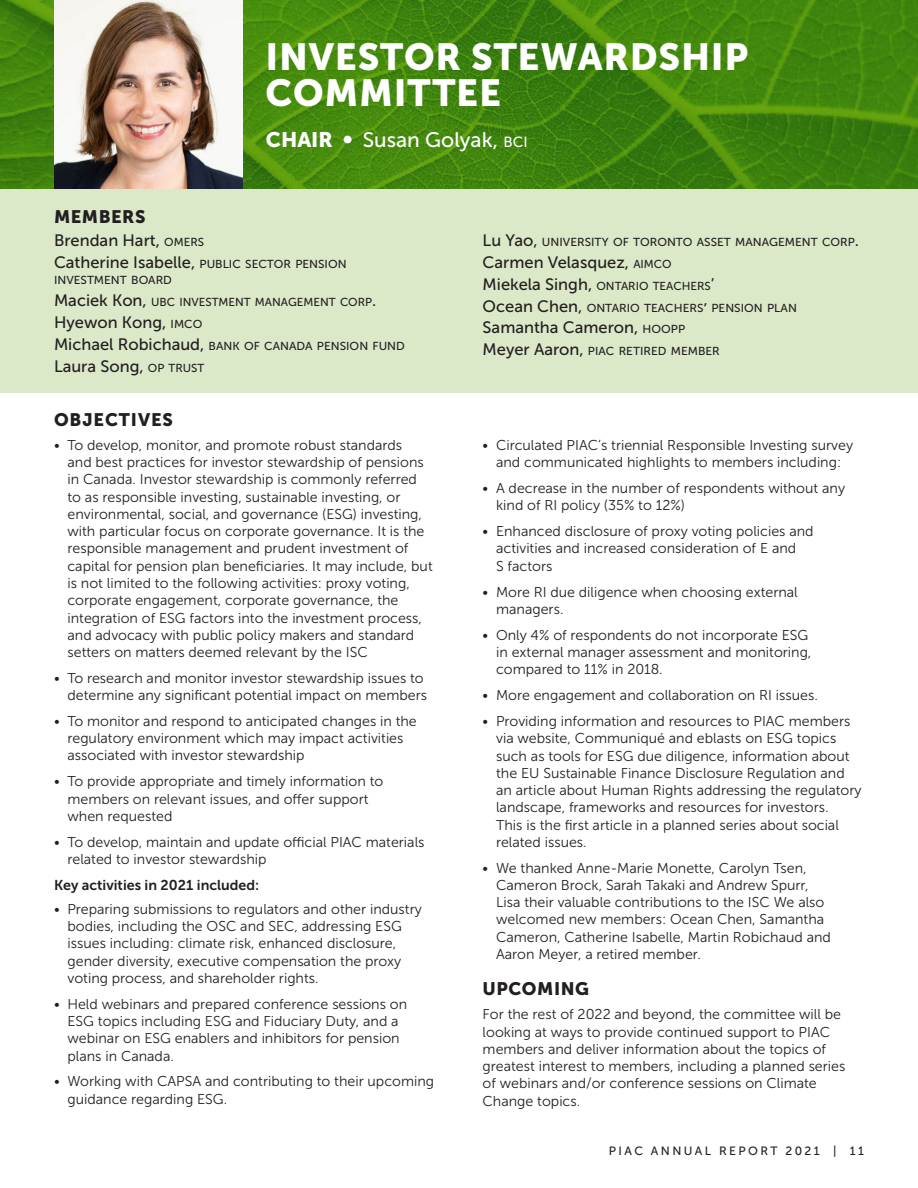
<style>
.page{position:relative;width:918px;height:1188px;background:#fff}
.page>*{position:absolute;margin:0;border:0;box-sizing:border-box;transform-origin:0 0}
.Reverse_header{font:37.5px/36px "Museo Sans 900";letter-spacing:.02em;color:#fff}
.t1{font:21px "Museo Sans 500";color:#fff}
.Sub_Head_1{font:18px "Museo Sans 900";letter-spacing:.03em;color:#231f20}
.Sub_Head_1-2{font:18px "Museo Sans 900";letter-spacing:.05em;color:#231f20}
.t2{font:16.5px "Museo Sans 500";color:#231f20}
.Bullet_Copy{font:14.25px/17.2px "Museo Sans 300";color:#231f20}
.Body_Copy{font:14.25px/17.2px "Museo Sans 300";color:#231f20}
.t3{font:14.25px "Museo Sans 700";color:#231f20}
.t4{font:12px "Museo Sans 500";letter-spacing:.2em;color:#231f20}
.t5{font:11.55px/16.5px "Museo Sans 500";color:#231f20}
.s1{font-family:"Museo Sans 900"}
.s2{font-size:14.7px}
.s3{font-size:11.55px}
.s4{font-size:16.5px}
</style>
<div class="page">
<div style="left:0;top:189px;width:918px;height:203px;background:#dbe9c9"></div>
<svg style="left:0;top:0;width:918px;height:189px;background:#41850e"></svg>
<img style="left:54px;top:0;width:189px;height:189px">
<p class="Reverse_header" style="left:266px;top:39px;width:484px">INVESTOR STEWARDSHIP<br>COMMITTEE</p>
<p class="t1" style="left:266px;top:128px;width:263px"><span class="s1">CHAIR •</span> Susan Golyak, <span class="s2">BCI</span></p>
<p class="Sub_Head_1" style="left:54px;top:206px;width:93px">MEMBERS</p>
<p class="t2" style="left:54px;top:231px;width:152px">Brendan Hart, <span class="s3">OMERS</span></p>
<p class="t5" style="left:54px;top:256px;width:294px"><span class="s4">Catherine Isabelle,</span> PUBLIC SECTOR PENSION<br>INVESTMENT BOARD</p>
<p class="t5" style="left:54px;top:294px;width:324px"><span class="s4">Maciek Kon,</span> UBC INVESTMENT MANAGEMENT CORP<span class="s4">.</span></p>
<p class="t2" style="left:54px;top:313px;width:150px">Hyewon Kong, <span class="s3">IMCO</span></p>
<p class="t5" style="left:54px;top:338px;width:352px"><span class="s4">Michael Robichaud,</span> BANK OF CANADA PENSION FUND</p>
<p class="t2" style="left:54px;top:357px;width:152px">Laura Song, <span class="s3">OP TRUST</span></p>
<p class="Sub_Head_1-2" style="left:54px;top:409px;width:121px">OBJECTIVES</p>
<p class="Bullet_Copy" style="left:68px;top:437px;width:367px;text-indent:-14px">• To develop, monitor, and promote robust standards<br>and best practices for investor stewardship of pensions in Canada. Investor stewardship is commonly referred to as responsible investing, sustainable investing, or environmental, social, and governance (ESG) investing, with particular focus on corporate governance. It is the responsible management and prudent investment of capital for pension plan beneficiaries. It may include, but is not limited to the following activities: proxy voting, corporate engagement, corporate governance, the integration of ESG factors into the investment process, and advocacy with public policy makers and standard setters on matters deemed relevant by the ISC</p>
<p class="Bullet_Copy" style="left:54px;top:669px;width:375px;text-align:right">• To research and monitor investor stewardship issues to determine any significant potential impact on members</p>
<p class="Bullet_Copy" style="left:68px;top:713px;width:351px;text-indent:-14px">• To monitor and respond to anticipated changes in the regulatory environment which may impact activities associated with investor stewardship</p>
<p class="Bullet_Copy" style="left:68px;top:773px;width:317px;text-indent:-14px">• To provide appropriate and timely information to members on relevant issues, and offer support when requested</p>
<p class="Bullet_Copy" style="left:68px;top:833px;width:359px;text-indent:-14px">• To develop, maintain and update official PIAC materials related to investor stewardship</p>
<p class="t3" style="left:54px;top:877px;width:207px">Key activities in 2021 included:</p>
<p class="Bullet_Copy" style="left:68px;top:900px;width:356px;text-indent:-14px">• Preparing submissions to regulators and other industry bodies, including the OSC and SEC, addressing ESG issues including: climate risk, enhanced disclosure, gender diversity, executive compensation the proxy voting process, and shareholder rights.</p>
<p class="Bullet_Copy" style="left:68px;top:995px;width:341px;text-indent:-14px">• Held webinars and prepared conference sessions on ESG topics including ESG and Fiduciary Duty, and a webinar on ESG enablers and inhibitors for pension plans in Canada.</p>
<p class="Bullet_Copy" style="left:68px;top:1073px;width:368px;text-indent:-14px">• Working with CAPSA and contributing to their upcoming guidance regarding ESG.</p>
<p class="t5" style="left:483px;top:234px;width:378px"><span class="s4">Lu Yao,</span> UNIVERSITY OF TORONTO ASSET MANAGEMENT CORP<span class="s4">.</span></p>
<p class="t2" style="left:483px;top:253px;width:191px">Carmen Velasquez, <span class="s3">AIMCO</span></p>
<p class="t5" style="left:483px;top:277px;width:233px"><span class="s4">Miekela Singh,</span> ONTARIO TEACHERS<span class="s4">’</span></p>
<p class="t5" style="left:483px;top:299px;width:316px"><span class="s4">Ocean Chen,</span> ONTARIO TEACHERS<span class="s4">’</span> PENSION PLAN</p>
<p class="t2" style="left:483px;top:319px;width:204px">Samantha Cameron, <span class="s3">HOOPP</span></p>
<p class="t5" style="left:483px;top:343px;width:239px"><span class="s4">Meyer Aaron,</span> PIAC RETIRED MEMBER</p>
<p class="Bullet_Copy" style="left:483px;top:437px;width:372px;text-align:center">• Circulated PIAC’s triennial Responsible Investing survey and communicated highlights to members including:</p>
<p class="Bullet_Copy" style="left:496px;top:480px;width:350px;text-indent:-14px">• A decrease in the number of respondents without any kind of RI policy (35% to 12%)</p>
<p class="Bullet_Copy" style="left:496px;top:523px;width:319px;text-indent:-14px">• Enhanced disclosure of proxy voting policies and activities and increased consideration of E and<br>S factors</p>
<p class="Bullet_Copy" style="left:496px;top:583px;width:303px;text-indent:-14px">• More RI due diligence when choosing external managers.</p>
<p class="Bullet_Copy" style="left:496px;top:626px;width:317px;text-indent:-14px">• Only 4% of respondents do not incorporate ESG in external manager assessment and monitoring, compared to 11% in 2018.</p>
<p class="Bullet_Copy" style="left:483px;top:687px;width:337px">• More engagement and collaboration on RI issues.</p>
<p class="Bullet_Copy" style="left:496px;top:713px;width:367px;text-indent:-14px">• Providing information and resources to PIAC members via website, Communiqué and eblasts on ESG topics such as tools for ESG due diligence, information about the EU Sustainable Finance Disclosure Regulation and an article about Human Rights addressing the regulatory landscape, frameworks and resources for investors.<br>This is the first article in a planned series about social related issues.</p>
<p class="Bullet_Copy" style="left:496px;top:859px;width:336px;text-indent:-14px">• We thanked Anne-Marie Monette, Carolyn Tsen, Cameron Brock, Sarah Takaki and Andrew Spurr, Lisa their valuable contributions to the ISC We also welcomed new members: Ocean Chen, Samantha Cameron, Catherine Isabelle, Martin Robichaud and Aaron Meyer, a retired member.</p>
<p class="Sub_Head_1" style="left:483px;top:979px;width:108px">UPCOMING</p>
<p class="Body_Copy" style="left:483px;top:1006px;width:364px">For the rest of 2022 and beyond, the committee will be looking at ways to provide continued support to PIAC members and deliver information about the topics of greatest interest to members, including a planned series of webinars and/or conference sessions on Climate Change topics.</p>
<p class="t4" style="left:609px;top:1145px;width:257px">PIAC ANNUAL REPORT 2021 | 11</p>
</div>
